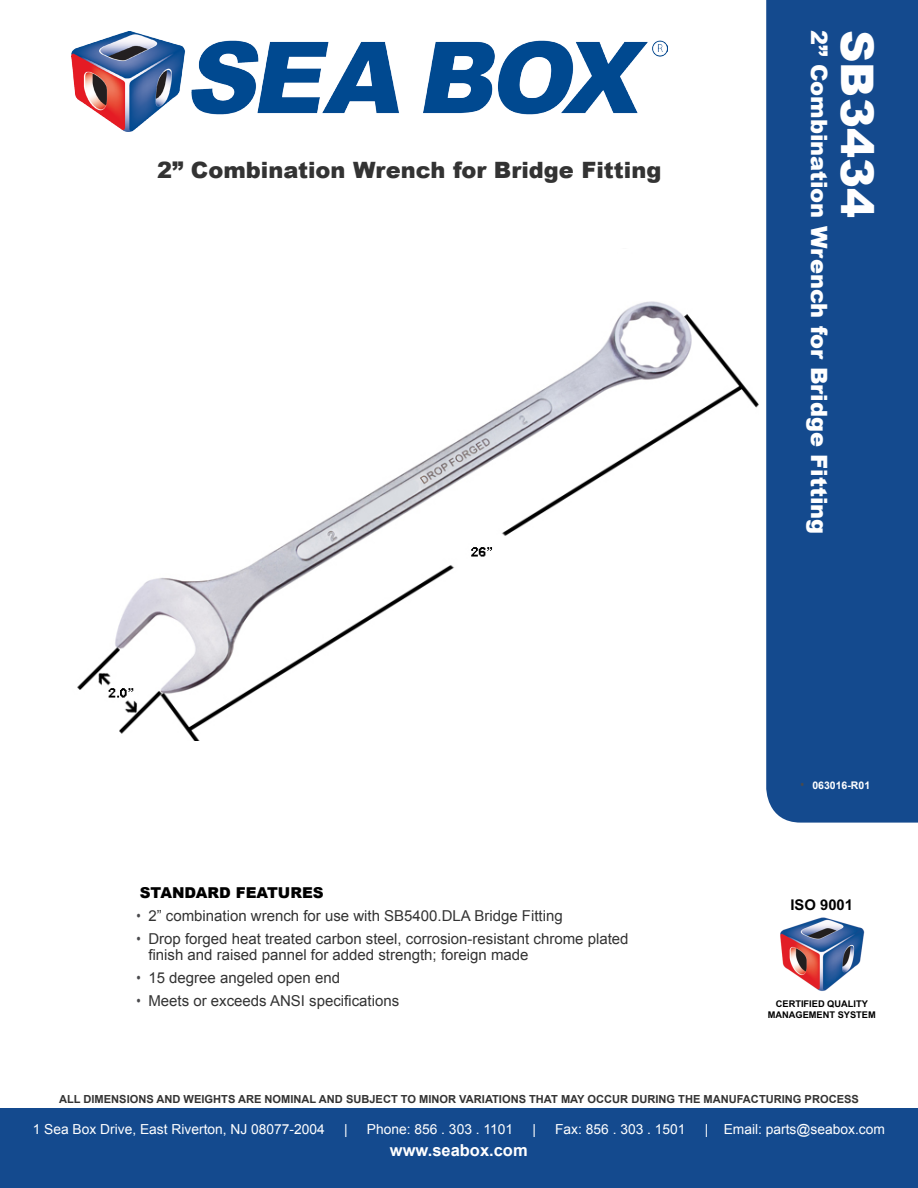
<style>
.page{position:relative;width:918px;height:1188px;background:#fff}
.page>*{position:absolute;margin:0;border:0;box-sizing:border-box;transform-origin:0 0}
.t1{font:900 45px "Arial";color:#fff}
.t2{font:900 22.5px "Arial";color:#fff}
.t3{font:900 22.5px "Arial";color:#333}
.t4{font:700 16.5px "Arial";color:#fff}
.t5{font:15px/16.5px "Arial";color:#333}
.t6{font:900 15px "Arial";color:#000}
.t7{font:700 14.85px "Arial";color:#000}
.t8{font:13.8px "Arial";color:#fff}
.t9{font:700 11.1px "Arial";color:#333}
.t10{font:700 10.5px "Arial";color:#fff}
.t11{font:700 9.3px/11.1px "Arial";color:#000;text-align:center}
.s1{font-family:"Arial Narrow";color:#4a4a4d}
.s2{font-family:"Arial Narrow";font-weight:400;font-size:12.75px;color:#4a4a4d}
</style>
<div class="page">
<div style="left:766px;top:0;width:152px;height:823px;background:#144a8e"></div>
<img style="left:72px;top:31px;width:596px;height:101px">
<div style="left:0;top:1108px;width:918px;height:80px;background:#144a8e"></div>
<img style="left:780px;top:917px;width:85px;height:74px">
<img style="left:77px;top:301px;width:682px;height:440px">
<h2 class="t3" style="left:157px;top:153px;width:506px">2” Combination Wrench for Bridge Fitting</h2>
<p class="t6" style="left:140px;top:882px;width:185px">STANDARD FEATURES</p>
<p class="t5" style="left:136px;top:908px;width:428px"><span class="s1">•</span> 2” combination wrench for use with SB5400.DLA Bridge Fitting</p>
<p class="t5" style="left:148px;top:931px;width:482px;text-indent:-12px"><span class="s1">•</span> Drop forged heat treated carbon steel, corrosion-resistant chrome plated finish and raised pannel for added strength; foreign made</p>
<p class="t5" style="left:136px;top:970px;width:205px"><span class="s1">•</span> 15 degree angeled open end</p>
<p class="t5" style="left:136px;top:993px;width:264px"><span class="s1">•</span> Meets or exceeds ANSI specifications</p>
<h2 class="t2" style="left:835px;top:30px;width:506px;rotate:90deg">2” Combination Wrench for Bridge Fitting</h2>
<h1 class="t1" style="left:890px;top:30px;width:189px;rotate:90deg">SB3434</h1>
<p class="t10" style="left:800px;top:778px;width:71px"><span class="s2">•</span> 063016-R01</p>
<p class="t7" style="left:791px;top:895px;width:64px">ISO 9001</p>
<p class="t11" style="left:768px;top:998px;width:110px">CERTIFIED QUALITY<br>MANAGEMENT SYSTEM</p>
<p class="t9" style="left:59px;top:1092px;width:801px">ALL DIMENSIONS AND WEIGHTS ARE NOMINAL AND SUBJECT TO MINOR VARIATIONS THAT MAY OCCUR DURING THE MANUFACTURING PROCESS</p>
<p class="t8" style="left:33px;top:1120px;width:294px">1 Sea Box Drive, East Riverton, NJ 08077-2004</p>
<p class="t8" style="left:344px;top:1120px;width:5px">|</p>
<p class="t8" style="left:367px;top:1120px;width:148px">Phone: 856 . 303 . 1101</p>
<p class="t8" style="left:532px;top:1120px;width:5px">|</p>
<p class="t8" style="left:555px;top:1120px;width:132px">Fax: 856 . 303 . 1501</p>
<p class="t8" style="left:705px;top:1120px;width:182px">| Email: parts@seabox.com</p>
<p class="t4" style="left:390px;top:1140px;width:139px">www.seabox.com</p>
</div>
